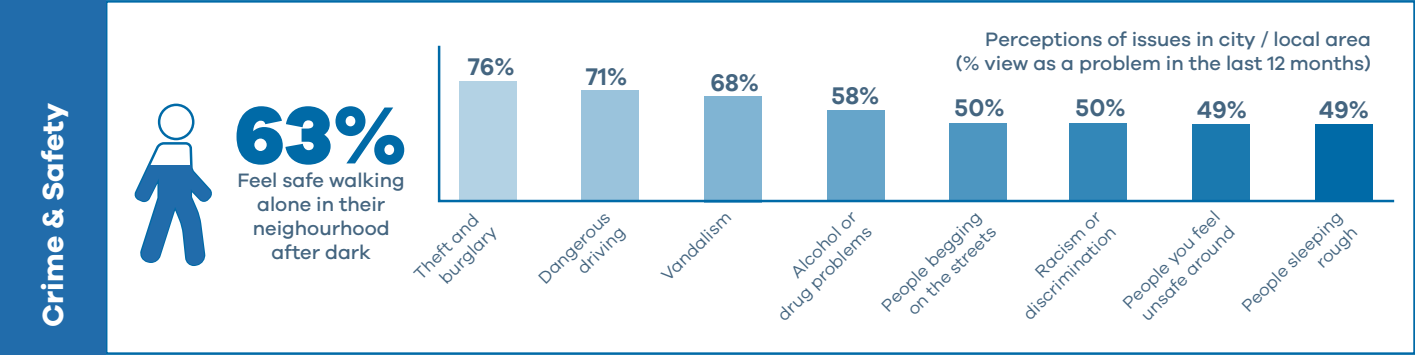
<style>
.page{position:relative;width:1415px;height:355px;background:#fff}
.page>*{position:absolute;margin:0;border:0;box-sizing:border-box;transform-origin:0 0}
.t1{font:900 83.25px "Galano Grotesque";color:#006aa7}
.t2{font:700 30px "Galano Grotesque";color:#fff}
.t3{font:600 24.75px "Galano Grotesque";color:#446580}
.t4{font:500 20px/24px "Galano Grotesque";color:#446580;text-align:center}
.t5{font:17.5px/21px "Galano Grotesque";color:#446580;text-align:right}
</style>
<div class="page">
<div style="left:158px;top:103px;width:36px;height:37px;border:2px solid #006aa7;border-radius:50%"></div>
<svg style="left:134px;top:142px;width:78px;height:124px"></svg>
<div style="left:105px;top:0;width:1310px;height:354px;border:2px solid #006aa7"></div>
<div style="left:1px;top:0;width:105px;height:354px;background:#216cab"></div>
<svg style="left:437px;top:45px;width:958px;height:158px"></svg>
<h2 class="t2" style="left:35px;top:326px;width:225px;rotate:-90deg">Crime &amp; Safety</h2>
<h1 class="t1" style="left:235px;top:82px;width:174px">63%</h1>
<p class="t4" style="left:238px;top:168px;width:169px">Feel safe walking alone in their neighourhood after dark</p>
<p class="t4" style="left:985px;top:26px;width:387px">Perceptions of issues in city / local area</p>
<h3 class="t3" style="left:468px;top:52px;width:48px">76%</h3>
<p class="t4" style="left:955px;top:50px;width:417px">(% view as a problem in the last 12 months)</p>
<h3 class="t3" style="left:586px;top:61px;width:43px">71%</h3>
<h3 class="t3" style="left:710px;top:68px;width:50px">68%</h3>
<h3 class="t3" style="left:831px;top:80px;width:49px">58%</h3>
<h3 class="t3" style="left:1075px;top:92px;width:51px">50%</h3>
<h3 class="t3" style="left:954px;top:93px;width:51px">50%</h3>
<h3 class="t3" style="left:1319px;top:95px;width:51px">49%</h3>
<h3 class="t3" style="left:1197px;top:95px;width:51px">49%</h3>
<p class="t5" style="left:409px;top:268px;width:89px;rotate:-45deg">Theft and burglary</p>
<p class="t5" style="left:533px;top:272px;width:95px;rotate:-45deg">Dangerous driving</p>
<p class="t5" style="left:656px;top:270px;width:92px;rotate:-45deg">Vandalism</p>
<p class="t5" style="left:758px;top:295px;width:127px;rotate:-45deg">Alcohol or drug problems</p>
<p class="t5" style="left:876px;top:300px;width:135px;rotate:-45deg">People begging on the streets</p>
<p class="t5" style="left:1118px;top:297px;width:131px;text-align:left;rotate:-45deg">People you feel unsafe around</p>
<p class="t5" style="left:1003px;top:293px;width:125px;rotate:-45deg">Racism or discrimination</p>
<p class="t5" style="left:1236px;top:301px;width:136px;rotate:-45deg">People sleeping rough</p>
</div>
